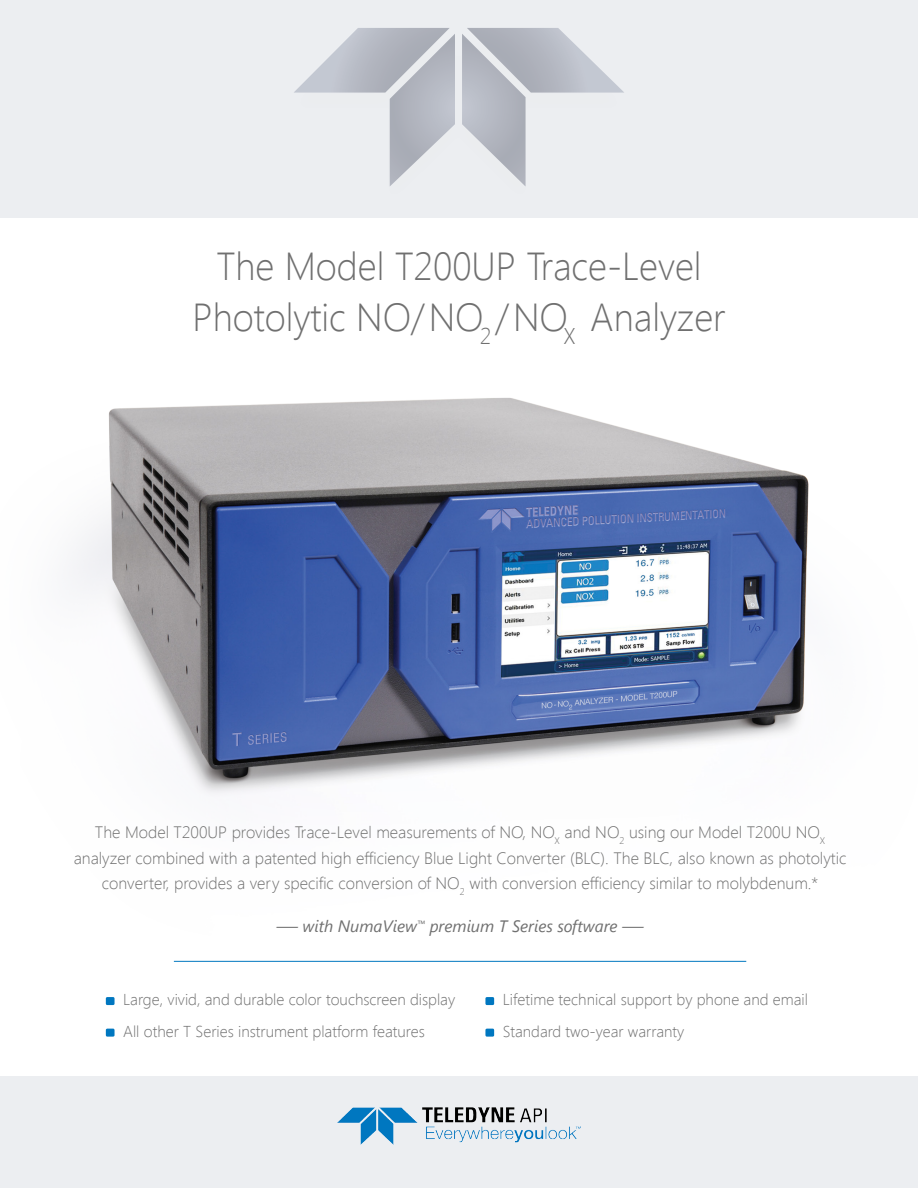
<style>
.page{position:relative;width:918px;height:1188px;background:#fff}
.page>*{position:absolute;margin:0;border:0;box-sizing:border-box;transform-origin:0 0}
.t1{font:300 39px "Segoe UI";color:#707070;scale:.96 1}
.t2{font:300 16.5px/25.5px "Segoe UI";color:#707070;text-align:center}
.t3{font:italic 16.5px "Segoe UI";color:#707070;scale:1.3 1}
.t4{font:300 15.75px "Segoe UI";color:#707070}
.t5{font:300 15.6px "Segoe UI";color:#707070}
</style>
<div class="page">
<img style="left:71px;top:398px;width:738px;height:564px">
<div style="left:0;top:0;width:918px;height:217px;background:#eceef1"></div>
<hr style="left:174px;top:961px;width:572px;height:1px;background:#0077c0">
<svg style="left:294px;top:28px;width:330px;height:158px"></svg>
<div style="left:106px;top:997px;width:9px;height:8px;background:#0077c0;border-radius:2px"></div>
<div style="left:106px;top:1029px;width:9px;height:8px;background:#0077c0;border-radius:2px"></div>
<div style="left:485px;top:997px;width:9px;height:8px;background:#0077c0;border-radius:2px"></div>
<div style="left:485px;top:1029px;width:9px;height:8px;background:#0077c0;border-radius:2px"></div>
<div style="left:0;top:1077px;width:918px;height:111px;background:#eceef1"></div>
<img style="left:338px;top:1107px;width:242px;height:38px">
<p class="t1" style="left:216px;top:239px;width:507px">The Model T200UP Trace-Level</p>
<p class="t1" style="left:192px;top:290px;width:557px">Photolytic NO/NO<sub>2</sub> /NO<sub>X</sub> Analyzer</p>
<p class="t2" style="left:95px;top:819px;width:732px">The Model T200UP provides Trace-Level measurements of NO, NO<sub>X</sub> and NO<sub>2</sub> using our Model T200U NO<sub>X</sub></p>
<p class="t2" style="left:74px;top:845px;width:774px">analyzer combined with a patented high efficiency Blue Light Converter (BLC). The BLC, also known as photolytic converter, provides a very specific conversion of NO<sub>2</sub> with conversion efficiency similar to molybdenum.*</p>
<p class="t3" style="left:277px;top:915px;width:284px">— with NumaView<sup>™</sup> premium T Series software —</p>
<p class="t4" style="left:123px;top:989px;width:334px">Large, vivid, and durable color touchscreen display</p>
<p class="t4" style="left:123px;top:1020px;width:303px">All other T Series instrument platform features</p>
<p class="t4" style="left:503px;top:989px;width:307px">Lifetime technical support by phone and email</p>
<p class="t5" style="left:503px;top:1020px;width:183px">Standard two-year warranty</p>
</div>
